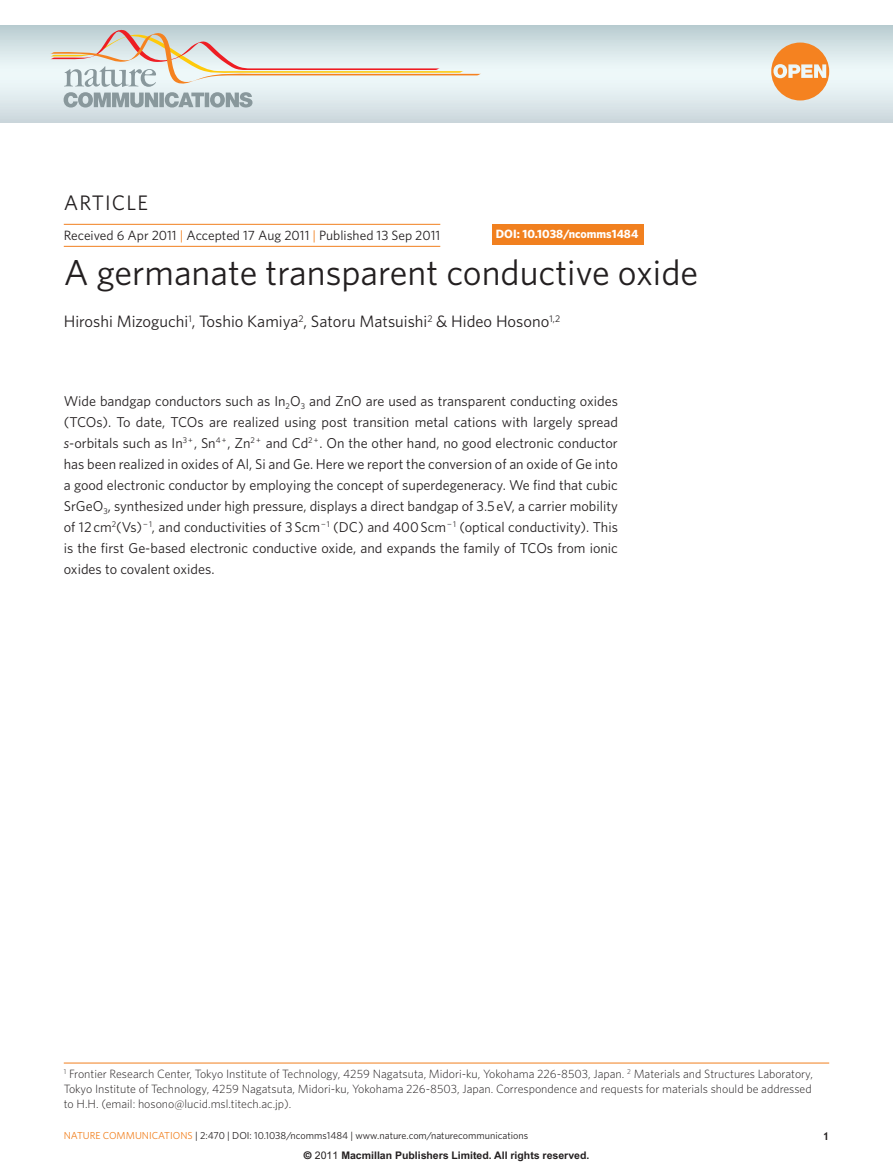
<style>
.page{position:relative;width:893px;height:1174px;background:#fff}
.page>*{position:absolute;margin:0;border:0;box-sizing:border-box;transform-origin:0 0}
.pAtl{font:36px "Whitney";color:#231f20}
.t1{font:21px "Whitney";letter-spacing:.05em;color:#231f20}
.pAu{font:16.5px "Whitney";color:#231f20}
.pAbstext{font:14.25px/21px "Whitney";color:#231f20;text-align:justify}
.pPrdates{font:13.5px "Whitney";color:#231f20}
.pAffiliation{font:300 12px/15px "Whitney";color:#231f20;text-align:justify}
.pDoiTop{font:700 12px "Whitney";color:#fff}
.t2{font:700 10.5px "Arial";color:#231f20}
.pDoiLRH{font:10.2px "Whitney";color:#231f20}
.pDoiLRH-2{font:10.2px "Whitney";color:#f1801f}
.s1{color:#f1801f}
.s2{font-style:italic}
.s3{font-family:"Helvetica"}
.s4{font-weight:400}
</style>
<div class="page">
<svg style="left:0;top:25px;width:893px;height:97px;background:#d7e4e7"></svg>
<svg style="left:50px;top:30px;width:431px;height:77px;background:#d8dad6"></svg>
<svg style="left:771px;top:43px;width:58px;height:57px;background:#eea86a"></svg>
<hr style="left:64px;top:224px;width:376px;height:1px;background:#f1801f">
<hr style="left:64px;top:246px;width:376px;height:1px;background:#f1801f">
<div style="left:492px;top:225px;width:152px;height:20px;background:#f1801f"></div>
<hr style="left:64px;top:1062px;width:765px;height:1px;background:#f1801f">
<p class="t1" style="left:64px;top:190px;width:86px">ARTICLE</p>
<p class="pPrdates" style="left:64px;top:227px;width:378px">Received 6 Apr 2011 <span class="s1">|</span> Accepted 17 Aug 2011 <span class="s1">|</span> Published 13 Sep 2011</p>
<p class="pDoiTop" style="left:496px;top:227px;width:144px">DOI: 10.1038/ncomms1484</p>
<p class="pAtl" style="left:64px;top:251px;width:636px">A germanate transparent conductive oxide</p>
<p class="pAu" style="left:64px;top:311px;width:498px">Hiroshi Mizoguchi<sup>1</sup>, Toshio Kamiya<sup>2</sup>, Satoru Matsuishi<sup>2</sup> &amp; Hideo Hosono<sup>1,2</sup></p>
<p class="pAbstext" style="left:64px;top:390px;width:556px">Wide bandgap conductors such as In<sub>2</sub>O<sub>3</sub> and ZnO are used as transparent conducting oxides (TCOs). To date, TCOs are realized using post transition metal cations with largely spread <span class="s2">s</span>-orbitals such as In<sup>3+</sup>, Sn<sup>4+</sup>, Zn<sup>2+</sup> and Cd<sup>2+</sup>. On the other hand, no good electronic conductor has been realized in oxides of Al, Si and Ge. Here we report the conversion of an oxide of Ge into a good electronic conductor by employing the concept of superdegeneracy. We find that cubic SrGeO <sub>3</sub>, synthesized under high pressure, displays a direct bandgap of 3.5eV, a carrier mobility of 12cm<sup>2</sup>(Vs)<sup>−1</sup>, and conductivities of 3 Scm<sup>−1</sup> (DC) and 400 Scm<sup>−1</sup> (optical conductivity). This is the first Ge-based electronic conductive oxide, and expands the family of TCOs from ionic oxides to covalent oxides.</p>
<p class="pAffiliation" style="left:64px;top:1066px;width:751px"><sup>1</sup> Frontier Research Center, Tokyo Institute of Technology, 4259 Nagatsuta, Midori-ku, Yokohama 226-8503, Japan. <sup>2</sup> Materials and Structures Laboratory, Tokyo Institute of Technology, 4259 Nagatsuta, Midori-ku, Yokohama 226-8503, Japan. Correspondence and requests for materials should be addressed to H.H. (email: hosono@lucid.msl.titech.ac.jp).</p>
<p class="pDoiLRH-2" style="left:64px;top:1129px;width:91px">nature communicati</p>
<p class="pDoiLRH" style="left:173px;top:1129px;width:357px"><span class="s1">ons</span> | 2:470 | DOI: 10.1038/ncomms1484 | www.nature.com/naturecommunications</p>
<p class="t2" style="left:304px;top:1149px;width:287px"><span class="s3">©</span> <span class="s4">2011</span> Macmillan Publishers Limited. All rights reserved.</p>
</div>
